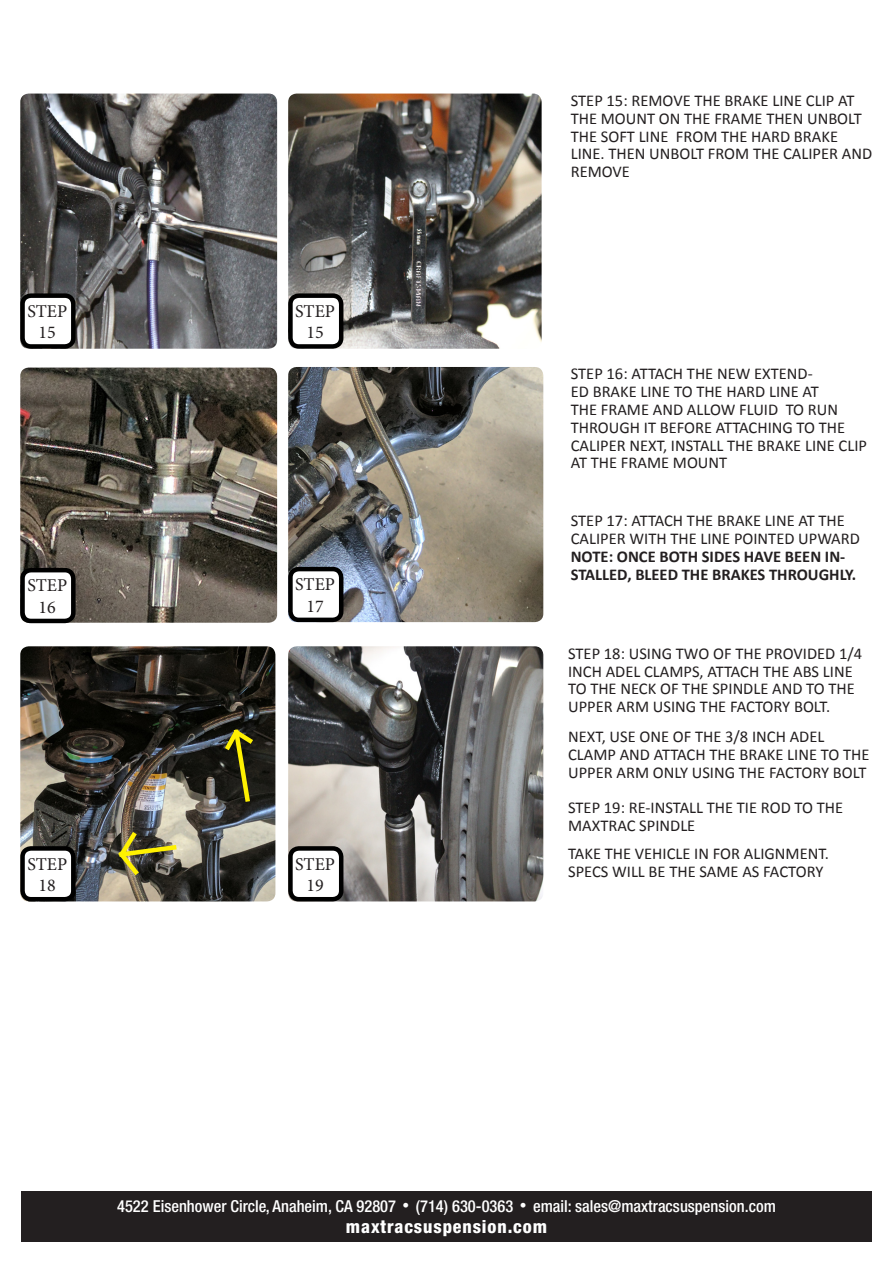
<style>
.page{position:relative;width:893px;height:1263px;background:#fff}
.page>*{position:absolute;margin:0;border:0;box-sizing:border-box;transform-origin:0 0}
.t1{font:18px "Minion Pro";color:#231f20}
.t2{font:800 condensed 18px "Helvetica Neue LT Std";letter-spacing:.05em;color:#fff}
.t3{font:16.5px/17.9px "Calibri";color:#231f20}
.t4{font:500 condensed 16.5px "Helvetica Neue LT Std";color:#fff}
.s1{font-weight:700}
.s2{font-size:13.5px}
</style>
<div class="page">
<div style="left:21px;top:1191px;width:851px;height:50px;background:#231f20"></div>
<img style="left:288px;top:646px;width:255px;height:255px">
<img style="left:20px;top:646px;width:255px;height:255px">
<img style="left:288px;top:367px;width:255px;height:255px">
<img style="left:288px;top:94px;width:254px;height:255px">
<img style="left:20px;top:94px;width:257px;height:255px">
<img style="left:20px;top:368px;width:257px;height:255px">
<svg style="left:221px;top:724px;width:37px;height:83px"></svg>
<img style="left:114px;top:827px;width:67px;height:53px">
<div style="left:23px;top:296px;width:50px;height:50px;background:#fff;border-radius:9px"></div>
<div style="left:20px;top:293px;width:56px;height:56px;border:4px solid #000;border-radius:9px"></div>
<div style="left:290px;top:296px;width:51px;height:50px;background:#fff;border-radius:9px"></div>
<div style="left:288px;top:293px;width:55px;height:56px;border:4px solid #000;border-radius:9px"></div>
<div style="left:23px;top:570px;width:50px;height:51px;background:#fff;border-radius:9px"></div>
<div style="left:20px;top:568px;width:56px;height:55px;border:4px solid #000;border-radius:9px"></div>
<div style="left:290px;top:569px;width:51px;height:51px;background:#fff;border-radius:9px"></div>
<div style="left:288px;top:567px;width:55px;height:55px;border:4px solid #000;border-radius:9px"></div>
<div style="left:23px;top:848px;width:50px;height:51px;background:#fff;border-radius:9px"></div>
<div style="left:20px;top:846px;width:56px;height:55px;border:4px solid #000;border-radius:9px"></div>
<div style="left:290px;top:848px;width:51px;height:51px;background:#fff;border-radius:9px"></div>
<div style="left:288px;top:846px;width:55px;height:55px;border:4px solid #000;border-radius:9px"></div>
<p class="t1" style="left:27px;top:299px;width:41px">STEP</p>
<p class="t1" style="left:39px;top:321px;width:19px">15</p>
<p class="t1" style="left:295px;top:299px;width:41px">STEP</p>
<p class="t1" style="left:307px;top:321px;width:19px">15</p>
<p class="t1" style="left:27px;top:573px;width:41px">STEP</p>
<p class="t1" style="left:39px;top:595px;width:19px">16</p>
<p class="t1" style="left:295px;top:572px;width:41px">STEP</p>
<p class="t1" style="left:307px;top:594px;width:19px">17</p>
<p class="t1" style="left:27px;top:852px;width:41px">STEP</p>
<p class="t1" style="left:39px;top:873px;width:19px">18</p>
<p class="t1" style="left:295px;top:852px;width:41px">STEP</p>
<p class="t1" style="left:307px;top:873px;width:19px">19</p>
<p class="t3" style="left:571px;top:92px;width:303px">STEP 15: REMOVE THE BRAKE LINE CLIP AT<br>THE MOUNT ON THE FRAME THEN UNBOLT<br>THE SOFT LINE FROM THE HARD BRAKE<br>LINE. THEN UNBOLT FROM THE CALIPER AND<br>REMOVE</p>
<p class="t3" style="left:571px;top:365px;width:298px">STEP 16: ATTACH THE NEW EXTEND-<br>ED BRAKE LINE TO THE HARD LINE AT<br>THE FRAME AND ALLOW FLUID TO RUN<br>THROUGH IT BEFORE ATTACHING TO THE<br>CALIPER NEXT, INSTALL THE BRAKE LINE CLIP<br>AT THE FRAME MOUNT</p>
<p class="t3" style="left:571px;top:512px;width:291px">STEP 17: ATTACH THE BRAKE LINE AT THE CALIPER WITH THE LINE POINTED UPWARD <span class="s1">NOTE: ONCE BOTH SIDES HAVE BEEN IN-STALLED, BLEED THE BRAKES THROUGHLY.</span></p>
<p class="t3" style="left:568px;top:644px;width:296px">STEP 18: USING TWO OF THE PROVIDED 1/4<br>INCH ADEL CLAMPS, ATTACH THE ABS LINE TO THE NECK OF THE SPINDLE AND TO THE UPPER ARM USING THE FACTORY BOLT.</p>
<p class="t3" style="left:568px;top:727px;width:303px">NEXT, USE ONE OF THE 3/8 INCH ADEL<br>CLAMP AND ATTACH THE BRAKE LINE TO THE<br>UPPER ARM ONLY USING THE FACTORY BOLT</p>
<p class="t3" style="left:568px;top:799px;width:277px">STEP 19: RE-INSTALL THE TIE ROD TO THE<br>MAXTRAC SPINDLE</p>
<p class="t3" style="left:568px;top:845px;width:262px">TAKE THE VEHICLE IN FOR ALIGNMENT.<br>SPECS WILL BE THE SAME AS FACTORY</p>
<p class="t4" style="left:117px;top:1196px;width:660px">4522 Eisenhower Circle, Anaheim, CA 92807 <span class="s2">•</span> (714) 630-0363 <span class="s2">•</span> email: sales@maxtracsuspension.com</p>
<p class="t2" style="left:346px;top:1215px;width:203px">maxtracsuspension.com</p>
</div>
